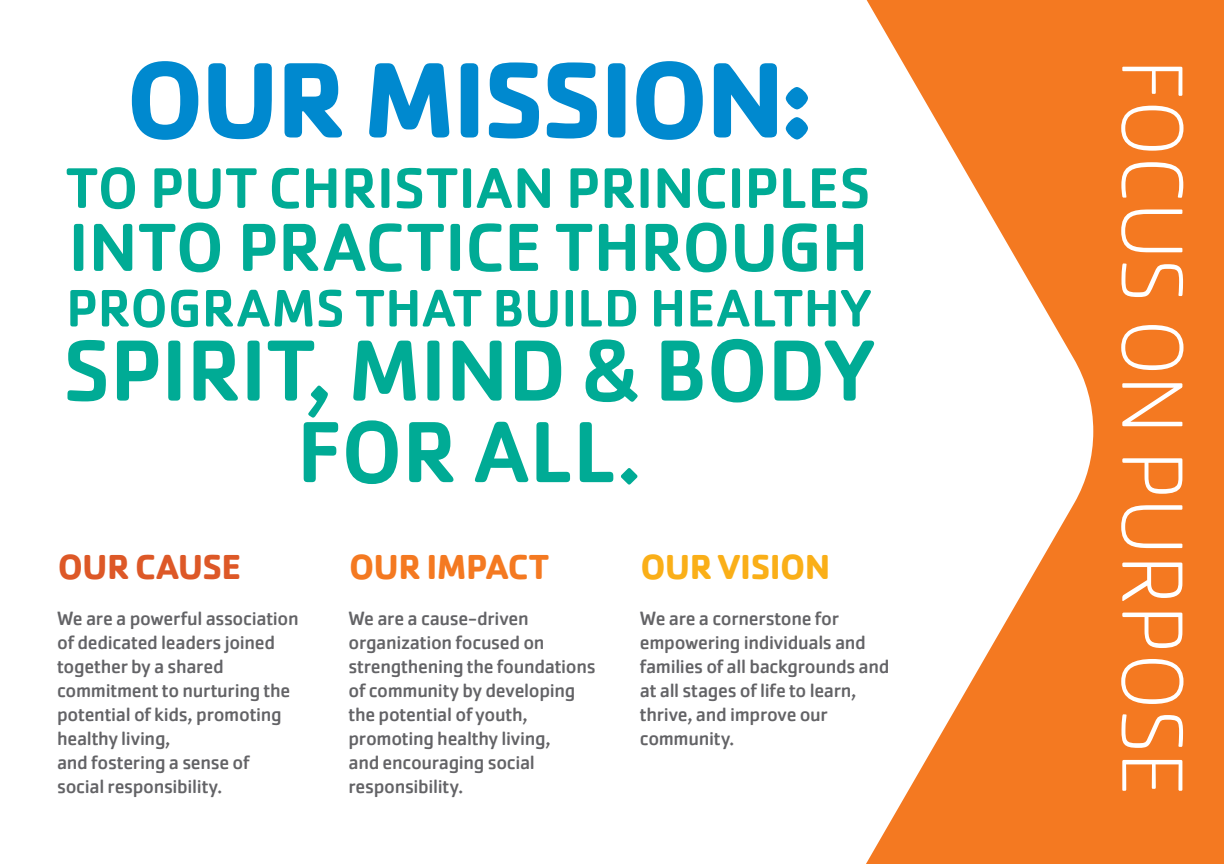
<style>
.page{position:relative;width:1224px;height:864px;background:#fff}
.page>*{position:absolute;margin:0;border:0;box-sizing:border-box;transform-origin:0 0}
.Donor_Names{font:700 111.2px "Cachet Pro";letter-spacing:-.025em;color:#0089cf}
.t1{font:200 90px "Cachet Pro";letter-spacing:-.005em;color:#fff}
.Donor_Names-2{font:500 89.8px "Cachet Pro";color:#00ab95}
.Donor_Names-3{font:500 70.4px "Cachet Pro";letter-spacing:.005em;color:#00ab95}
.Donor_Names-4{font:500 59.2px "Cachet Pro";letter-spacing:.005em;color:#00ab95}
.Donor_Names-5{font:500 54.6px "Cachet Pro";letter-spacing:.01em;color:#00ab95}
.Donor_Names-6{font:700 36px "Cachet Pro";letter-spacing:-.015em;color:#f47921}
.Donor_Names-7{font:700 36px "Cachet Pro";letter-spacing:-.01em;color:#faaf18}
.Donor_Names-8{font:700 36px "Cachet Pro";letter-spacing:-.01em;color:#dd5827}
.t2{font:20px/24px "Cachet Pro";letter-spacing:-.015em;color:#636366}
</style>
<div class="page">
<svg style="left:866px;top:0;width:358px;height:864px;fill:#f47921"></svg>
<p class="Donor_Names" style="left:126px;top:31px;width:689px">OUR MISSION:</p>
<p class="Donor_Names-4" style="left:66px;top:154px;width:806px">TO PUT CHRISTIAN PRINCIPLES</p>
<p class="Donor_Names-3" style="left:69px;top:207px;width:801px">INTO PRACTICE THROUGH</p>
<p class="Donor_Names-5" style="left:66px;top:277px;width:806px">PROGRAMS THAT BUILD HEALTHY</p>
<p class="Donor_Names-2" style="left:63px;top:318px;width:812px">SPIRIT, MIND &amp; BODY</p>
<p class="Donor_Names-2" style="left:297px;top:400px;width:346px">FOR ALL.</p>
<p class="Donor_Names-8" style="left:58px;top:545px;width:185px">OUR CAUSE</p>
<p class="Donor_Names-6" style="left:349px;top:545px;width:201px">OUR IMPACT</p>
<p class="Donor_Names-7" style="left:641px;top:545px;width:192px">OUR VISION</p>
<p class="t2" style="left:57px;top:607px;width:243px">We are a powerful association of dedicated leaders joined together by a shared commitment to nurturing the potential of kids, promoting healthy living,<br>and fostering a sense of social responsibility.</p>
<p class="t2" style="left:349px;top:607px;width:249px">We are a cause-driven organization focused on strengthening the foundations of community by developing the potential of youth, promoting healthy living,<br>and encouraging social responsibility.</p>
<p class="t2" style="left:640px;top:607px;width:251px">We are a cornerstone for empowering individuals and families of all backgrounds and at all stages of life to learn, thrive, and improve our community.</p>
<p class="t1" style="left:1203px;top:59px;width:738px;rotate:90deg">FOCUS ON PURPOSE</p>
</div>
